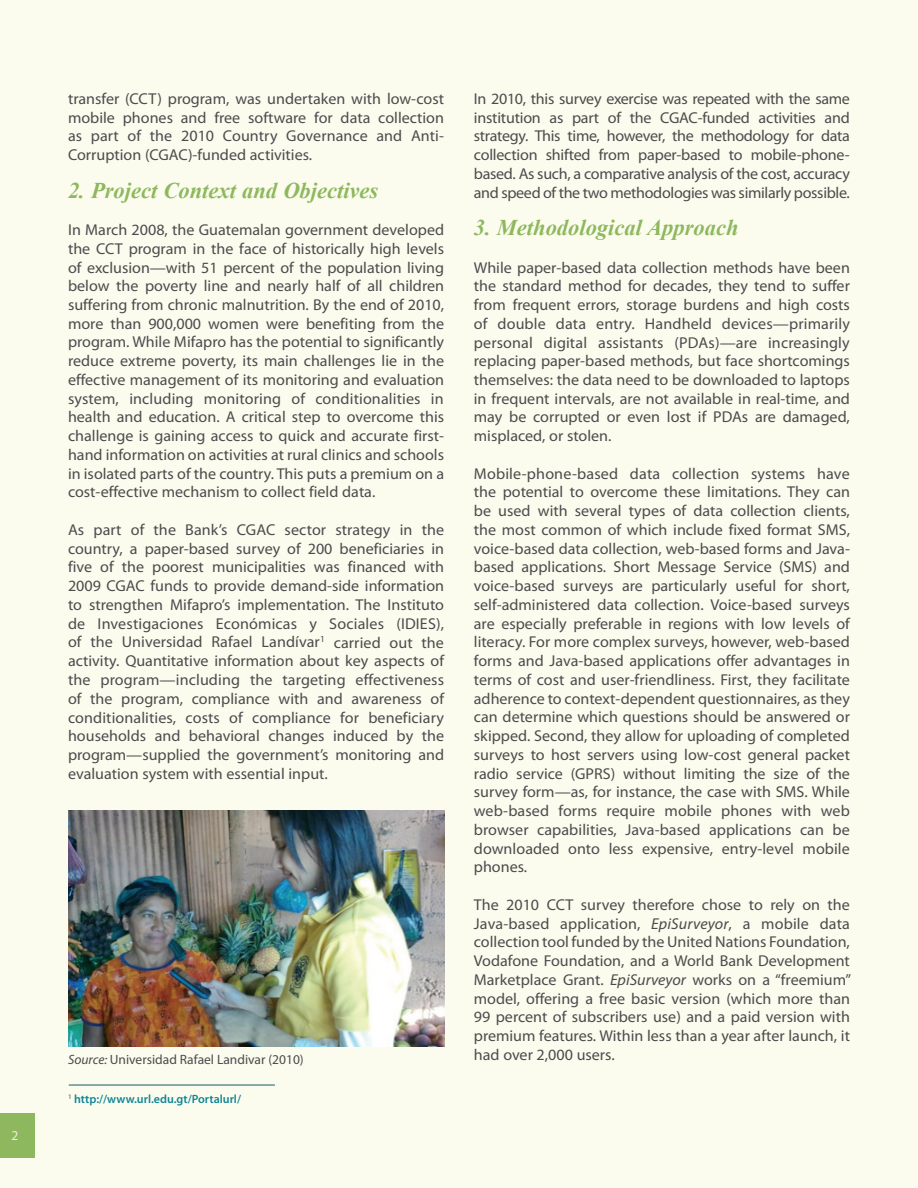
<style>
.page{position:relative;width:918px;height:1188px;background:#fbfcee}
.page>*{position:absolute;margin:0;border:0;box-sizing:border-box;transform-origin:0 0}
.t1{font:italic 700 22.5px "Times New Roman";color:#8eb85d}
.t2{font:15.75px/18.8px "Myriad Pro";color:#4b4c4d;text-align:justify}
.t3{font:13.5px "Myriad Pro";color:#4b4c4d}
.t4{font:13.5px "Myriad Pro";color:#f0ebe6}
.t5{font:600 12px "Myriad Pro";color:#108595}
.s1{font-style:italic}
</style>
<div class="page">
<div style="left:0;top:1113px;width:34px;height:45px;background:#8eb85d"></div>
<hr style="left:69px;top:1084px;width:206px;height:2px;background:#628e95">
<img style="left:68px;top:810px;width:376px;height:237px">
<p class="t4" style="left:12px;top:1128px;width:8px">2</p>
<p class="t2" style="left:68px;top:89px;width:378px">transfer (CCT) program, was undertaken with low-cost mobile phones and free software for data collection as part of the 2010 Country Governance and Anti-Corruption (CGAC)-funded activities.</p>
<h1 class="t1" style="left:68px;top:174px;width:312px">2. Project Context and Objectives</h1>
<p class="t2" style="left:68px;top:220px;width:378px">In March 2008, the Guatemalan government developed the CCT program in the face of historically high levels of exclusion—with 51 percent of the population living below the poverty line and nearly half of all children suffering from chronic malnutrition. By the end of 2010, more than 900,000 women were benefiting from the program. While Mifapro has the potential to significantly reduce extreme poverty, its main challenges lie in the effective management of its monitoring and evaluation system, including monitoring of conditionalities in health and education. A critical step to overcome this challenge is gaining access to quick and accurate first&shy;hand information on activities at rural clinics and schools in isolated parts of the country. This puts a premium on a cost-effective mechanism to collect field data.</p>
<p class="t2" style="left:68px;top:520px;width:378px">As part of the Bank’s CGAC sector strategy in the country, a paper-based survey of 200 beneficiaries in five of the poorest municipalities was financed with 2009 CGAC funds to provide demand-side information to strengthen Mifapro’s implementation. The Instituto de Investigaciones Económicas y Sociales (IDIES), of the Universidad Rafael Landívar<sup>1</sup> carried out the activity. Quantitative information about key aspects of the program—including the targeting effectiveness of the program, compliance with and awareness of conditionalities, costs of compliance for beneficiary households and behavioral changes induced by the program—supplied the government’s monitoring and evaluation system with essential input.</p>
<p class="t3" style="left:68px;top:1051px;width:237px"><span class="s1">Source:</span> Universidad Rafael Landivar (2010)</p>
<p class="t5" style="left:68px;top:1091px;width:175px"><sup>1</sup> http://www.url.edu.gt/Portalurl/</p>
<p class="t2" style="left:474px;top:89px;width:378px">In 2010, this survey exercise was repeated with the same institution as part of the CGAC-funded activities and strategy. This time, however, the methodology for data collection shifted from paper-based to mobile-phone&shy;based. As such, a comparative analysis of the cost, accuracy and speed of the two methodologies was similarly possible.</p>
<h1 class="t1" style="left:474px;top:212px;width:266px">3. Methodological Approach</h1>
<p class="t2" style="left:474px;top:258px;width:378px">While paper-based data collection methods have been the standard method for decades, they tend to suffer from frequent errors, storage burdens and high costs of double data entry. Handheld devices—primarily personal digital assistants (PDAs)—are increasingly replacing paper-based methods, but face shortcomings themselves: the data need to be downloaded to laptops in frequent intervals, are not available in real-time, and may be corrupted or even lost if PDAs are damaged, misplaced, or stolen.</p>
<p class="t2" style="left:474px;top:464px;width:378px">Mobile-phone-based data collection systems have the potential to overcome these limitations. They can be used with several types of data collection clients, the most common of which include fixed format SMS, voice-based data collection, web-based forms and Java&shy;based applications. Short Message Service (SMS) and voice-based surveys are particularly useful for short, self-administered data collection. Voice-based surveys are especially preferable in regions with low levels of literacy. For more complex surveys, however, web-based forms and Java-based applications offer advantages in terms of cost and user-friendliness. First, they facilitate adherence to context-dependent questionnaires, as they can determine which questions should be answered or skipped. Second, they allow for uploading of completed surveys to host servers using low-cost general packet radio service (GPRS) without limiting the size of the survey form—as, for instance, the case with SMS. While web-based forms require mobile phones with web browser capabilities, Java-based applications can be downloaded onto less expensive, entry-level mobile phones.</p>
<p class="t2" style="left:474px;top:895px;width:379px">The 2010 CCT survey therefore chose to rely on the Java-based application, <span class="s1">EpiSurveyor</span>, a mobile data collection tool funded by the United Nations Foundation, Vodafone Foundation, and a World Bank Development Marketplace Grant. <span class="s1">EpiSurveyor</span> works on a “freemium” model, offering a free basic version (which more than 99 percent of subscribers use) and a paid version with premium features. Within less than a year after launch, it had over 2,000 users.</p>
</div>
